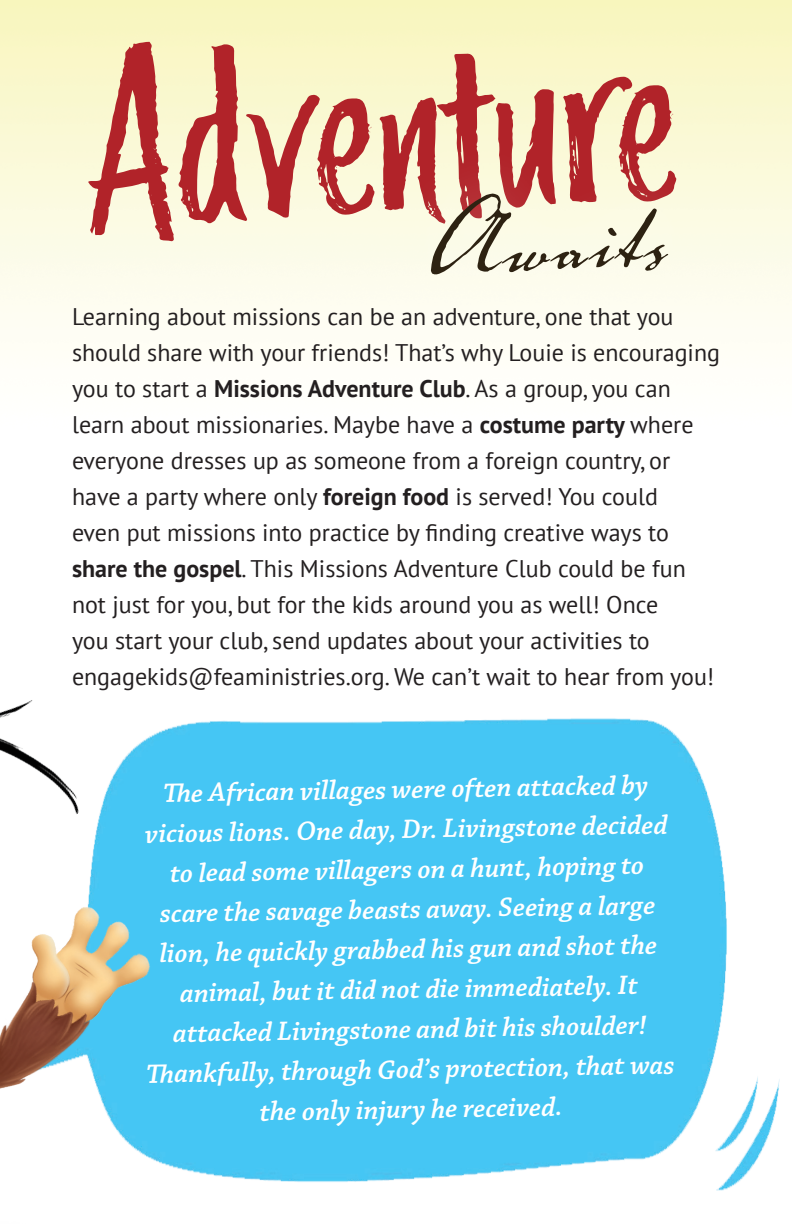
<style>
.page{position:relative;width:792px;height:1224px;background:#fff}
.page>*{position:absolute;margin:0;border:0;box-sizing:border-box;transform-origin:0 0}
.t1{font:226px "Trailmade";color:#b12329;scale:1.05 1}
.t2{font:146px "Voluta Script Pro";color:#2d2212}
.t3{font:italic 600 28px/40px "Chaparral Pro";color:#fff;text-align:center}
.t4{font:24px/36px "PT Sans";color:#231f20}
.s1{font-weight:700}
</style>
<div class="page">
<img style="left:98px;top:718px;width:682px;height:473px">
<svg style="left:360px;top:118px;width:376px;height:230px;fill:#fbfbe6"></svg>
<img style="left:0;top:820px;width:152px;height:371px">
<img style="left:0;top:700px;width:89px;height:155px">
<p class="t1" style="left:82px;top:-1px;width:566px;rotate:-2deg">Adventure</p>
<p class="t2" style="left:417px;top:137px;width:247px;rotate:-2deg">Awaits</p>
<p class="t4" style="left:72px;top:298px;width:650px">Learning about missions can be an adventure, one that you should share with your friends! That’s why Louie is encouraging you to start a <span class="s1">Missions Adventure Club</span>. As a group, you can learn about missionaries. Maybe have a <span class="s1">costume party</span> where everyone dresses up as someone from a foreign country, or have a party where only <span class="s1">foreign food</span> is served! You could</p>
<p class="t4" style="left:72px;top:514px;width:615px">even put missions into practice by finding creative ways to <span class="s1">share the gospel</span>. This Missions Adventure Club could be fun not just for you, but for the kids around you as well! Once</p>
<p class="t4" style="left:72px;top:622px;width:579px">you start your club, send updates about your activities to</p>
<p class="t4" style="left:72px;top:658px;width:644px">engagekids@feaministries.org. We can’t wait to hear from you!</p>
<p class="t3" style="left:141px;top:775px;width:530px;rotate:-1deg">Th e African villages were often attacked by vicious lions. One day, Dr. Livingstone decided to lead some villagers on a hunt, hoping to scare the savage beasts away. Seeing a large lion, he quickly grabbed his gun and shot the animal, but it did not die immediately. It attacked Livingstone and bit his shoulder!<br>Th ankfully, through God’s protection, that was the only injury he received.</p>
</div>
